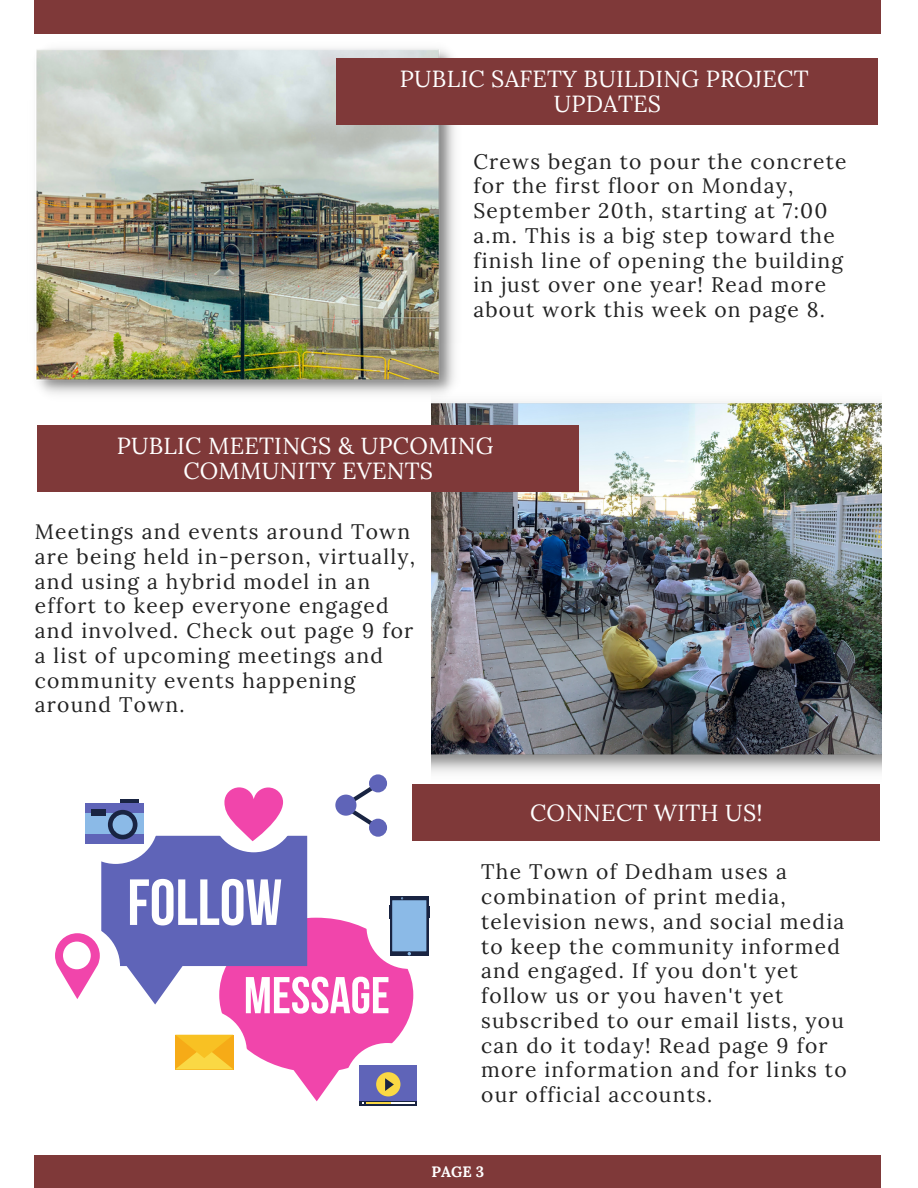
<style>
.page{position:relative;width:918px;height:1188px;background:#fff}
.page>*{position:absolute;margin:0;border:0;box-sizing:border-box;transform-origin:0 0}
.t1{font:23.25px "Lora";letter-spacing:.01em;color:#fff}
.t2{font:21px/24.8px "Lora";letter-spacing:.06em;color:#222}
.t3{font:700 15px "Lora";color:#fff}
</style>
<div class="page">
<div style="left:35px;top:1155px;width:846px;height:33px;background:#7f3939"></div>
<div style="left:35px;top:0;width:846px;height:34px;background:#7f3939"></div>
<div style="left:369px;top:774px;width:18px;height:18px;background:#5f64b8;border-radius:50%"></div>
<div style="left:359px;top:1065px;width:58px;height:41px;background:#5f64b8"></div>
<hr style="left:359px;top:1102px;width:58px;height:4px;background:#192442">
<hr style="left:367px;top:1103px;width:48px;height:1px;background:#fff">
<svg style="left:413px;top:897px;width:16px;height:59px"></svg>
<div style="left:392px;top:900px;width:34px;height:51px;background:#8bbae7"></div>
<svg style="left:55px;top:783px;width:358px;height:321px"></svg>
<hr style="left:98px;top:1044px;width:39px;height:3px;background:#fff">
<hr style="left:93px;top:1056px;width:33px;height:3px;background:#fff">
<hr style="left:87px;top:1032px;width:33px;height:2px;background:#fff">
<hr style="left:408px;top:830px;width:33px;height:3px;background:#fff">
<hr style="left:254px;top:1103px;width:33px;height:3px;background:#fff">
<div style="left:412px;top:785px;width:468px;height:56px;background:#7f3939"></div>
<img style="left:432px;top:401px;width:450px;height:384px">
<div style="left:38px;top:425px;width:541px;height:67px;background:#7f3939"></div>
<img style="left:34px;top:0;width:485px;height:444px">
<div style="left:337px;top:58px;width:541px;height:67px;background:#7f3939"></div>
<p class="t1" style="left:400px;top:64px;width:410px">PUBLIC SAFETY BUILDING PROJECT</p>
<p class="t1" style="left:554px;top:88px;width:109px">UPDATES</p>
<p class="t2" style="left:473px;top:148px;width:375px">Crews began to pour the concrete for the first floor on Monday,<br>September 20th, starting at 7:00 a.m. This is a big step toward the finish line of opening the building in just over one year! Read more about work this week on page 8.</p>
<p class="t1" style="left:117px;top:431px;width:378px">PUBLIC MEETINGS &amp; UPCOMING</p>
<p class="t1" style="left:183px;top:455px;width:251px">COMMUNITY EVENTS</p>
<p class="t2" style="left:35px;top:519px;width:382px">Meetings and events around Town are being held in-person, virtually, and using a hybrid model in an effort to keep everyone engaged and involved. Check out page 9 for a list of upcoming meetings and community events happening around Town.</p>
<p class="t1" style="left:530px;top:797px;width:234px">CONNECT WITH US!</p>
<p class="t2" style="left:481px;top:859px;width:367px">The Town of Dedham uses a combination of print media, television news, and social media to keep the community informed and engaged. If you don't yet follow us or you haven't yet subscribed to our email lists, you can do it today! Read page 9 for more information and for links to our official accounts.</p>
<p class="t3" style="left:432px;top:1162px;width:54px">PAGE 3</p>
</div>
